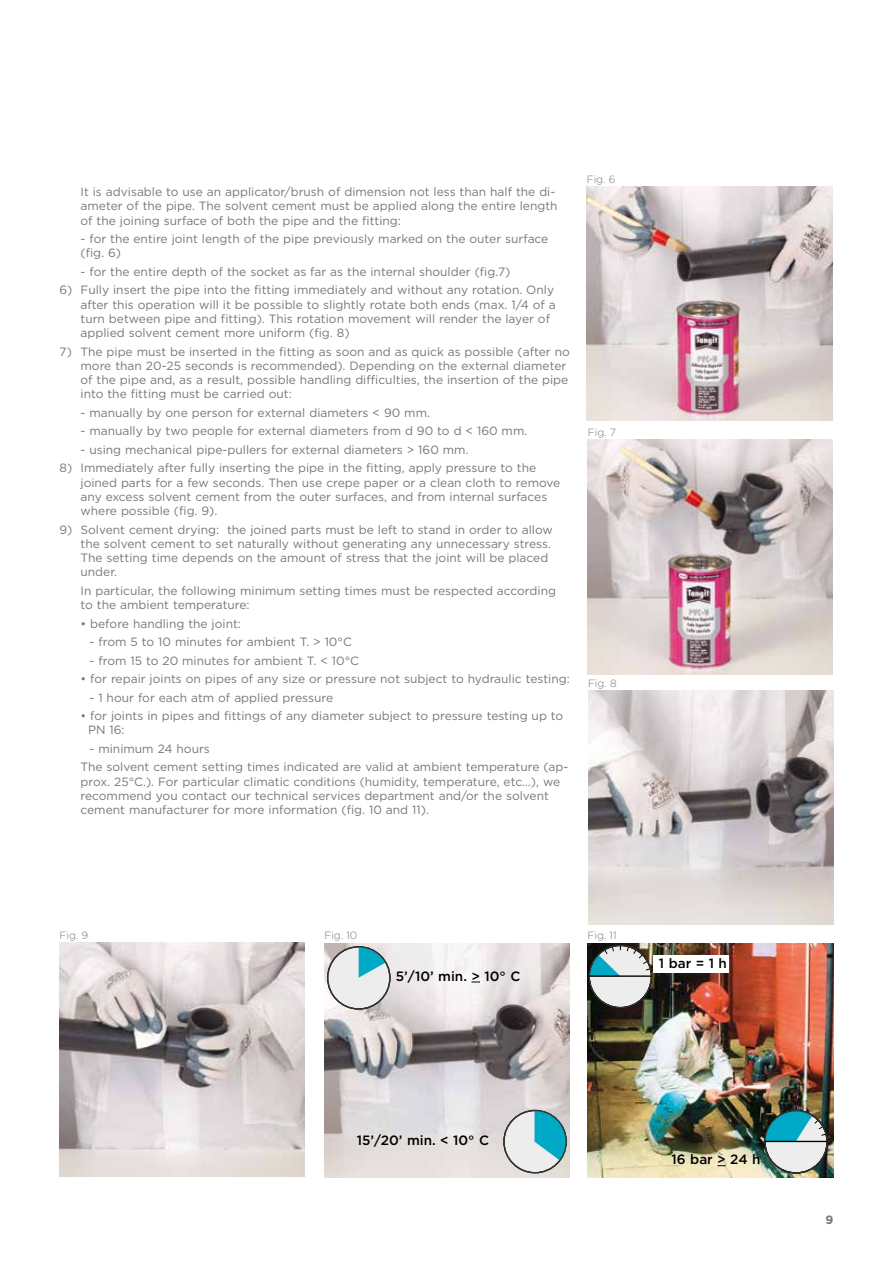
<style>
.page{position:relative;width:893px;height:1263px;background:#fff}
.page>*{position:absolute;margin:0;border:0;box-sizing:border-box;transform-origin:0 0}
.t1{font:500 13.5px "Gotham";color:#000}
.t2{font:12px/14.2px "Gotham";color:#7a7674}
.t3{font:700 12px "Gotham";color:#7a7674}
.t4{font:300 10.5px "Gotham";color:#7a7674}
</style>
<div class="page">
<img style="left:587px;top:187px;width:245px;height:234px">
<img style="left:588px;top:440px;width:245px;height:234px">
<img style="left:588px;top:691px;width:245px;height:234px">
<img style="left:60px;top:943px;width:244px;height:234px">
<img style="left:324px;top:943px;width:246px;height:234px">
<div style="left:328px;top:947px;width:62px;height:62px;background:#ededed;border-radius:50%"></div>
<svg style="left:359px;top:947px;width:27px;height:31px"></svg>
<div style="left:327px;top:946px;width:64px;height:64px;border:1px solid #373532;border-radius:50%"></div>
<div style="left:504px;top:1110px;width:62px;height:63px;background:#ededed;border-radius:50%"></div>
<svg style="left:534px;top:1110px;width:32px;height:50px;background:#43b4c6"></svg>
<div style="left:503px;top:1110px;width:64px;height:63px;border:1px solid #373532;border-radius:50%"></div>
<img style="left:587px;top:943px;width:246px;height:234px">
<svg style="left:589px;top:945px;width:62px;height:63px"></svg>
<svg style="left:589px;top:946px;width:62px;height:54px;background:#aebfc0"></svg>
<div style="left:589px;top:945px;width:63px;height:63px;border:1px solid #373532;border-radius:50%"></div>
<hr style="left:589px;top:975px;width:63px;height:2px;background:#000">
<svg style="left:765px;top:1111px;width:62px;height:62px"></svg>
<svg style="left:765px;top:1110px;width:62px;height:55px;background:#82b3b9"></svg>
<div style="left:764px;top:1110px;width:64px;height:63px;border:1px solid #373532;border-radius:50%"></div>
<hr style="left:765px;top:1141px;width:62px;height:1px;background:#000">
<div style="left:653px;top:955px;width:75px;height:17px;background:#fff"></div>
<p class="t2" style="left:81px;top:184px;width:479px">It is advisable to use an applicator/brush of dimension not less than half the di&shy;ameter of the pipe. The solvent cement must be applied along the entire length of the joining surface of both the pipe and the fitting:</p>
<p class="t2" style="left:81px;top:231px;width:469px">- for the entire joint length of the pipe previously marked on the outer surface (fig. 6)</p>
<p class="t2" style="left:81px;top:264px;width:431px">- for the entire depth of the socket as far as the internal shoulder (fig.7)</p>
<p class="t2" style="left:81px;top:283px;width:477px;text-indent:-21px">6) Fully insert the pipe into the fitting immediately and without any rotation. Only after this operation will it be possible to slightly rotate both ends (max. 1/4 of a turn between pipe and fitting). This rotation movement will render the layer of applied solvent cement more uniform (fig. 8)</p>
<p class="t2" style="left:81px;top:344px;width:491px;text-indent:-21px">7) The pipe must be inserted in the fitting as soon and as quick as possible (after no more than 20-25 seconds is recommended). Depending on the external diameter of the pipe and, as a result, possible handling difficulties, the insertion of the pipe into the fitting must be carried out:</p>
<p class="t2" style="left:81px;top:405px;width:351px">- manually by one person for external diameters &lt; 90 mm.</p>
<p class="t2" style="left:81px;top:424px;width:448px">- manually by two people for external diameters from d 90 to d &lt; 160 mm.</p>
<p class="t2" style="left:81px;top:442px;width:390px">- using mechanical pipe-pullers for external diameters &gt; 160 mm.</p>
<p class="t2" style="left:81px;top:461px;width:481px;text-indent:-21px">8) Immediately after fully inserting the pipe in the fitting, apply pressure to the joined parts for a few seconds. Then use crepe paper or a clean cloth to remove any excess solvent cement from the outer surfaces, and from internal surfaces where possible (fig. 9).</p>
<p class="t2" style="left:81px;top:522px;width:474px;text-indent:-21px">9) Solvent cement drying: the joined parts must be left to stand in order to allow the solvent cement to set naturally without generating any unnecessary stress.<br>The setting time depends on the amount of stress that the joint will be placed under.</p>
<p class="t2" style="left:81px;top:583px;width:477px">In particular, the following minimum setting times must be respected according to the ambient temperature:</p>
<p class="t2" style="left:81px;top:616px;width:162px">• before handling the joint:</p>
<p class="t2" style="left:90px;top:634px;width:264px">- from 5 to 10 minutes for ambient T. &gt; 10°C</p>
<p class="t2" style="left:90px;top:653px;width:271px">- from 15 to 20 minutes for ambient T. &lt; 10°C</p>
<p class="t2" style="left:81px;top:671px;width:491px">• for repair joints on pipes of any size or pressure not subject to hydraulic testing:</p>
<p class="t2" style="left:90px;top:690px;width:245px">- 1 hour for each atm of applied pressure</p>
<p class="t2" style="left:88px;top:708px;width:477px;text-indent:-8px">• for joints in pipes and fittings of any diameter subject to pressure testing up to<br>PN 16:</p>
<p class="t2" style="left:81px;top:739px;width:489px;line-height:18.5px;text-indent:9px">- minimum 24 hours<br>The solvent cement setting times indicated are valid at ambient temperature (ap-</p>
<p class="t2" style="left:81px;top:774px;width:481px">prox. 25°C.). For particular climatic conditions (humidity, temperature, etc…), we recommend you contact our technical services department and/or the solvent cement manufacturer for more information (fig. 10 and 11).</p>
<p class="t4" style="left:587px;top:172px;width:30px">Fig. 6</p>
<p class="t4" style="left:588px;top:425px;width:30px">Fig. 7</p>
<p class="t4" style="left:588px;top:676px;width:30px">Fig. 8</p>
<p class="t4" style="left:60px;top:928px;width:30px">Fig. 9</p>
<p class="t4" style="left:324px;top:929px;width:34px">Fig. 10</p>
<p class="t1" style="left:396px;top:967px;width:126px">5’/10’ min. &gt; 10° C</p>
<p class="t4" style="left:587px;top:929px;width:31px">Fig. 11</p>
<p class="t1" style="left:659px;top:954px;width:69px">1 bar = 1 h</p>
<p class="t1" style="left:357px;top:1132px;width:134px">15’/20’ min. &lt; 10° C</p>
<p class="t1" style="left:672px;top:1151px;width:90px">16 bar &gt; 24 h</p>
<p class="t3" style="left:825px;top:1212px;width:9px">9</p>
</div>
